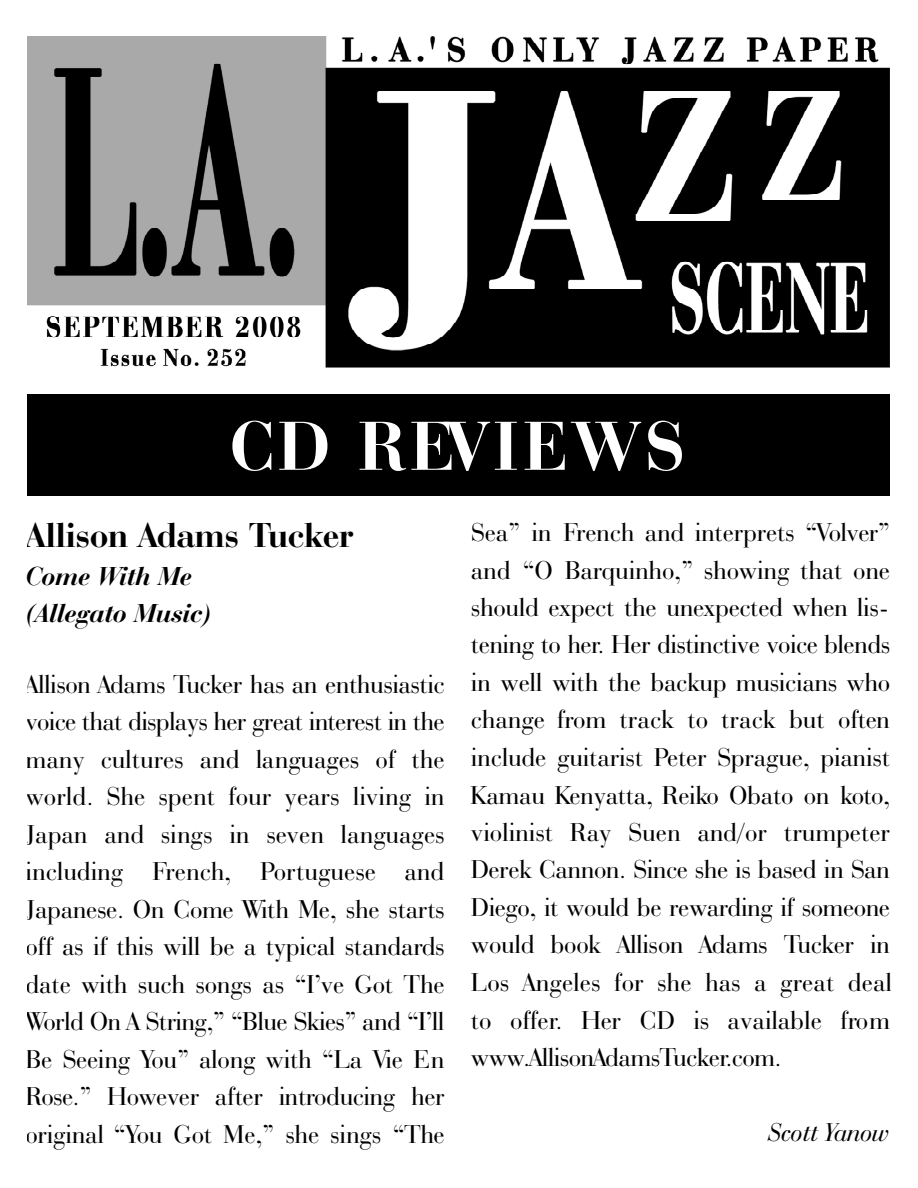
<style>
.page{position:relative;width:918px;height:1188px;background:#fff}
.page>*{position:absolute;margin:0;border:0;box-sizing:border-box;transform-origin:0 0}
.t1{font:700 72px "Bauer Bodoni BT";color:#fff}
.t2{font:700 36px "Bauer Bodoni BT";color:#000}
.t3{font:27px/37.5px "Bauer Bodoni BT";letter-spacing:.01em;color:#000;text-align:justify}
.t4{font:italic 700 27px/37.5px "Bauer Bodoni BT";color:#000}
.t5{font:italic 27px "Bauer Bodoni BT";color:#000}
</style>
<div class="page">
<img style="left:27px;top:36px;width:863px;height:332px">
<div style="left:27px;top:394px;width:863px;height:101px;background:#000"></div>
<h1 class="t1" style="left:230px;top:420px;width:456px">CD REV I E W S</h1>
<h2 class="t2" style="left:26px;top:522px;width:329px">Allison Adams Tucker</h2>
<p class="t4" style="left:26px;top:560px;width:188px">Come With Me (Allegato Music)</p>
<p class="t3" style="left:26px;top:668px;width:420px">Allison Adams Tucker has an enthusiastic voice that displays her great interest in the many cultures and languages of the world. She spent four years living in Japan and sings in seven languages including French, Po rtuguese and Japanese. On Come With Me, she starts off as if this will be a typical standards date with such songs as “I’ve Got The World On A String,” “Blue Skies” and “I’ll Be Seeing You” along with “La Vie En Rose.” However after introducing her original “You Got Me,” she sings “The</p>
<p class="t3" style="left:471px;top:516px;width:422px">Sea” in French and interprets “Volver” and “O Barquinho,” showing that one should expect the unexpected when lis&shy;tening to her. Her distinctive voice blends in well with the backup musicians who change from track to track but often include guitarist Peter Sprague, pianist Kamau Kenyatta, Reiko Obato on koto, violinist Ray Suen and/or trumpeter Derek Cannon. Since she is based in San Diego, it would be rewarding if someone would book Allison Adams Tu c ker in Los Angeles for she has a great deal to offer. Her CD is available fro m www.AllisonAdamsTucker.com.</p>
<p class="t5" style="left:769px;top:1122px;width:123px">Scott Yanow</p>
</div>
